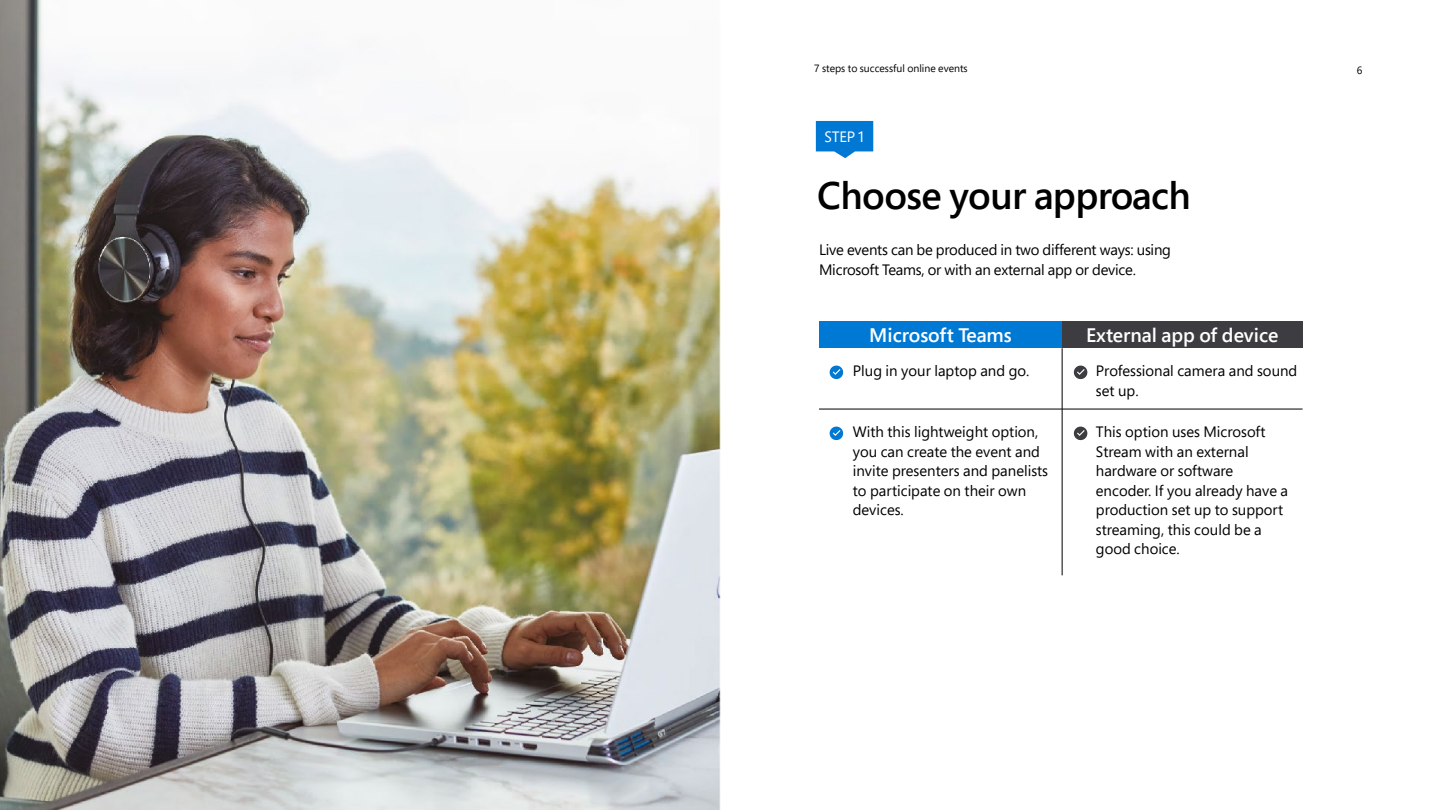
<style>
.page{position:relative;width:1441px;height:810px;background:#fff}
.page>*{position:absolute;margin:0;border:0;box-sizing:border-box;transform-origin:0 0}
.Steps_heading{font:600 38.25px "Segoe Pro";letter-spacing:-.015em;color:#000}
.t1{font:600 19.5px "Segoe Pro";color:#fff}
.P3{font:15px/19.5px "Segoe Pro";color:#000}
.Paragraph_Style_1{font:15px "Segoe Pro";color:#000}
.Steps{font:15px "Segoe Pro";color:#fff}
.t2{font:10.5px "Segoe Pro";color:#000}
</style>
<div class="page">
<img style="left:0;top:0;width:720px;height:810px">
<svg style="left:815px;top:121px;width:58px;height:37px;background:#278dda"></svg>
<div style="left:819px;top:321px;width:243px;height:27px;background:#0079d4"></div>
<div style="left:1062px;top:321px;width:240px;height:27px;background:#3c3c41"></div>
<hr style="left:1061px;top:348px;width:1px;height:61px;background:#000">
<hr style="left:819px;top:409px;width:243px;height:1px;background:#000">
<hr style="left:1062px;top:409px;width:240px;height:1px;background:#000">
<hr style="left:1061px;top:409px;width:1px;height:166px;background:#000">
<svg style="left:829px;top:366px;width:14px;height:13px"></svg>
<svg style="left:1073px;top:366px;width:14px;height:13px"></svg>
<svg style="left:829px;top:427px;width:14px;height:13px"></svg>
<svg style="left:1073px;top:427px;width:14px;height:13px"></svg>
<p class="t2" style="left:814px;top:61px;width:155px">7 steps to successful online events</p>
<p class="t2" style="left:1356px;top:63px;width:7px">6</p>
<p class="Steps" style="left:824px;top:126px;width:41px">STEP 1</p>
<h2 class="Steps_heading" style="left:817px;top:170px;width:375px">Choose your approach</h2>
<p class="P3" style="left:819px;top:239px;width:353px;line-height:20.2px">Live events can be produced in two different ways: using<br>Microsoft Teams, or with an external app or device.</p>
<p class="t1" style="left:869px;top:322px;width:144px">Microsoft Teams</p>
<p class="t1" style="left:1086px;top:322px;width:194px">External app of device</p>
<p class="Paragraph_Style_1" style="left:852px;top:361px;width:178px">Plug in your laptop and go.</p>
<p class="P3" style="left:1095px;top:361px;width:203px">Professional camera and sound set up.</p>
<p class="P3" style="left:852px;top:422px;width:197px">With this lightweight option, you can create the event and invite presenters and panelists to participate on their own devices.</p>
<p class="P3" style="left:1095px;top:422px;width:194px">This option uses Microsoft<br>Stream with an external hardware or software encoder. If you already have a production set up to support streaming, this could be a good choice.</p>
</div>
